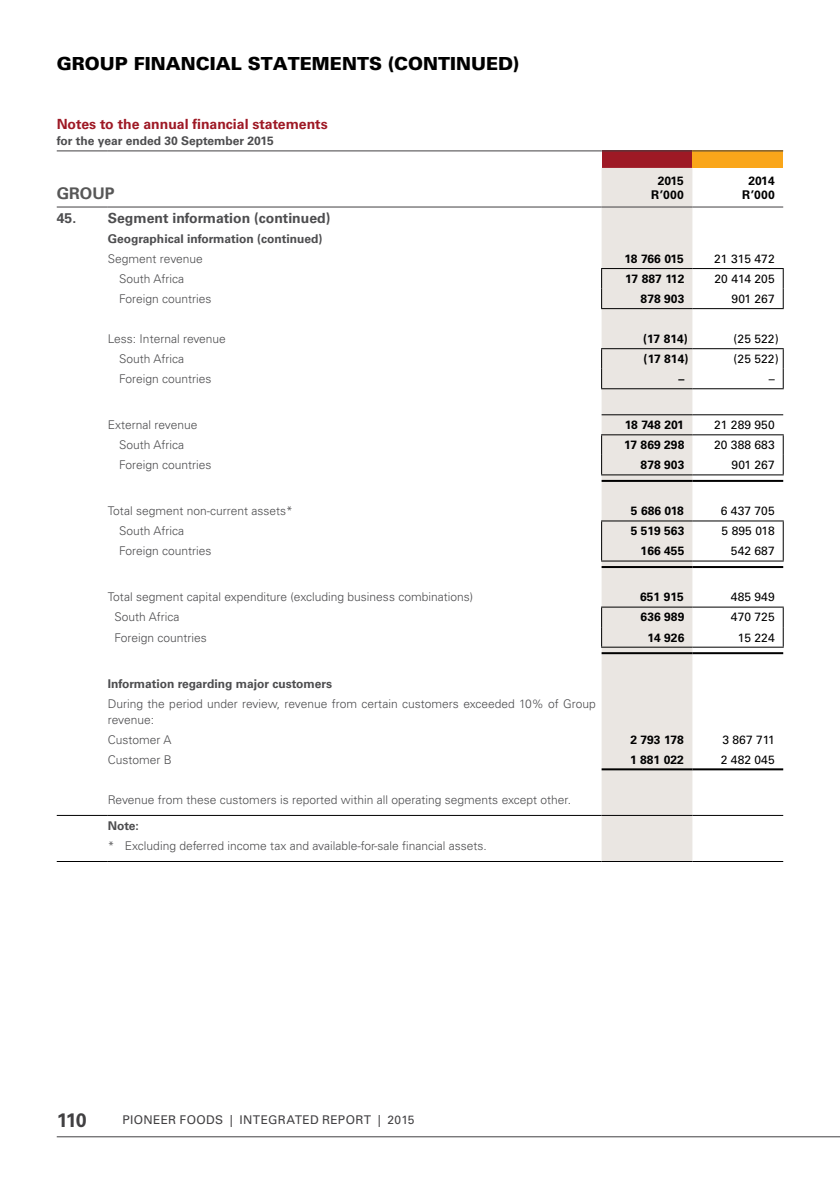
<style>
.page{position:relative;width:840px;height:1191px;background:#fff}
.page>*{position:absolute;margin:0;border:0;box-sizing:border-box;transform-origin:0 0}
.t1{font:700 19.4px "Univers LT Std";color:#414042}
.Page_head_A{font:900 18px "Univers LT Std";color:#000}
.Financial_table_head{font:700 16px "Univers LT Std";letter-spacing:.005em;color:#575757}
.COPY_A_HEAD_SA{font:700 14px "Univers LT Std";color:#9e1925}
.AP_heading_1{font:700 14px "Univers LT Std";color:#4d4d4f}
.Financial_copy_light{font:300 12px/16px "Univers LT Std";color:#4d4d4f}
.Financial_figures_cu{font:700 12px "Univers LT Std";letter-spacing:.005em;color:#000}
.Financial_figures_pr{font:12px "Univers LT Std";letter-spacing:.005em;color:#000}
.Financial_copy_bold{font:700 12px "Univers LT Std";color:#4d4d4f}
.t2{font:12px "Univers LT Std";letter-spacing:.03em;color:#414042}
</style>
<div class="page">
<hr style="left:57px;top:1136px;width:782px;height:1px;background:#414042">
<div style="left:601px;top:151px;width:91px;height:17px;background:#9e1925"></div>
<div style="left:692px;top:151px;width:90px;height:17px;background:#faa61a"></div>
<div style="left:601px;top:168px;width:91px;height:693px;background:#eae6e2"></div>
<hr style="left:600px;top:268px;width:92px;height:1px;background:#000">
<hr style="left:692px;top:268px;width:91px;height:1px;background:#000">
<svg style="left:782px;top:269px;width:1px;height:39px"></svg>
<hr style="left:600px;top:308px;width:92px;height:1px;background:#000">
<hr style="left:692px;top:308px;width:91px;height:1px;background:#000">
<hr style="left:600px;top:348px;width:92px;height:1px;background:#000">
<hr style="left:692px;top:348px;width:91px;height:1px;background:#000">
<svg style="left:782px;top:349px;width:1px;height:39px"></svg>
<hr style="left:600px;top:388px;width:92px;height:1px;background:#000">
<hr style="left:692px;top:388px;width:91px;height:1px;background:#000">
<hr style="left:600px;top:434px;width:92px;height:1px;background:#000">
<hr style="left:692px;top:434px;width:91px;height:1px;background:#000">
<svg style="left:782px;top:435px;width:1px;height:39px"></svg>
<hr style="left:600px;top:474px;width:92px;height:1px;background:#000">
<hr style="left:692px;top:474px;width:91px;height:1px;background:#000">
<hr style="left:600px;top:520px;width:92px;height:1px;background:#000">
<hr style="left:692px;top:520px;width:91px;height:1px;background:#000">
<svg style="left:782px;top:521px;width:1px;height:39px"></svg>
<hr style="left:600px;top:560px;width:92px;height:1px;background:#000">
<hr style="left:692px;top:560px;width:91px;height:1px;background:#000">
<hr style="left:600px;top:606px;width:92px;height:1px;background:#000">
<hr style="left:692px;top:606px;width:91px;height:1px;background:#000">
<svg style="left:782px;top:607px;width:1px;height:39px"></svg>
<hr style="left:600px;top:646px;width:92px;height:1px;background:#000">
<hr style="left:692px;top:646px;width:91px;height:1px;background:#000">
<hr style="left:57px;top:861px;width:51px;height:1px;background:#000">
<hr style="left:108px;top:861px;width:493px;height:1px;background:#000">
<hr style="left:601px;top:861px;width:91px;height:1px;background:#000">
<hr style="left:692px;top:861px;width:90px;height:1px;background:#000">
<hr style="left:57px;top:150px;width:51px;height:1px;background:#414042">
<hr style="left:108px;top:150px;width:493px;height:1px;background:#414042">
<hr style="left:601px;top:150px;width:91px;height:1px;background:#414042">
<hr style="left:692px;top:150px;width:90px;height:1px;background:#414042">
<hr style="left:601px;top:480px;width:91px;height:2px;background:#000">
<hr style="left:692px;top:480px;width:90px;height:2px;background:#000">
<hr style="left:57px;top:815px;width:51px;height:1px;background:#000">
<hr style="left:108px;top:815px;width:493px;height:1px;background:#000">
<hr style="left:601px;top:815px;width:91px;height:1px;background:#000">
<hr style="left:692px;top:815px;width:90px;height:1px;background:#000">
<hr style="left:57px;top:206px;width:51px;height:1px;background:#414042">
<hr style="left:108px;top:206px;width:493px;height:1px;background:#414042">
<hr style="left:601px;top:414px;width:91px;height:1px;background:#000">
<hr style="left:692px;top:414px;width:90px;height:1px;background:#000">
<hr style="left:601px;top:566px;width:91px;height:2px;background:#000">
<hr style="left:692px;top:566px;width:90px;height:2px;background:#000">
<hr style="left:601px;top:652px;width:91px;height:2px;background:#000">
<hr style="left:692px;top:652px;width:90px;height:2px;background:#000">
<hr style="left:601px;top:768px;width:91px;height:2px;background:#000">
<hr style="left:692px;top:768px;width:90px;height:2px;background:#000">
<hr style="left:601px;top:206px;width:91px;height:1px;background:#414042">
<hr style="left:692px;top:206px;width:90px;height:1px;background:#414042">
<p class="Page_head_A" style="left:57px;top:52px;width:463px">GROUP FINANCIAL STATEMENTS (CONTINUED)</p>
<p class="COPY_A_HEAD_SA" style="left:57px;top:116px;width:272px">Notes to the annual financial statements</p>
<p class="Financial_copy_bold" style="left:57px;top:134px;width:218px">for the year ended 30 September 2015</p>
<p class="Financial_table_head" style="left:57px;top:184px;width:59px">GROUP</p>
<p class="Financial_figures_cu" style="left:657px;top:173px;width:28px">2015</p>
<p class="Financial_figures_cu" style="left:651px;top:188px;width:34px">R’000</p>
<p class="Financial_figures_cu" style="left:748px;top:173px;width:28px">2014</p>
<p class="Financial_figures_cu" style="left:741px;top:188px;width:34px">R’000</p>
<p class="AP_heading_1" style="left:57px;top:210px;width:21px">45.</p>
<p class="AP_heading_1" style="left:108px;top:210px;width:224px">Segment information (continued)</p>
<p class="Financial_copy_bold" style="left:108px;top:232px;width:216px">Geographical information (continued)</p>
<p class="Financial_copy_light" style="left:108px;top:251px;width:96px">Segment revenue</p>
<p class="Financial_figures_cu" style="left:624px;top:252px;width:61px">18 766 015</p>
<p class="Financial_figures_pr" style="left:713px;top:251px;width:62px">21 315 472</p>
<p class="Financial_copy_light" style="left:119px;top:271px;width:67px">South Africa</p>
<p class="Financial_figures_cu" style="left:625px;top:272px;width:61px">17 887 112</p>
<p class="Financial_figures_pr" style="left:714px;top:271px;width:62px">20 414 205</p>
<p class="Financial_copy_light" style="left:119px;top:291px;width:94px">Foreign countries</p>
<p class="Financial_figures_cu" style="left:640px;top:292px;width:45px">878 903</p>
<p class="Financial_figures_pr" style="left:731px;top:291px;width:45px">901 267</p>
<p class="Financial_copy_light" style="left:108px;top:331px;width:119px">Less: Internal revenue</p>
<p class="Financial_figures_cu" style="left:642px;top:332px;width:46px">(17 814)</p>
<p class="Financial_figures_pr" style="left:733px;top:332px;width:47px">(25 522)</p>
<p class="Financial_copy_light" style="left:119px;top:351px;width:67px">South Africa</p>
<p class="Financial_figures_cu" style="left:643px;top:352px;width:46px">(17 814)</p>
<p class="Financial_figures_pr" style="left:733px;top:352px;width:47px">(25 522)</p>
<p class="Financial_copy_light" style="left:119px;top:371px;width:94px">Foreign countries</p>
<p class="Financial_figures_cu" style="left:678px;top:372px;width:7px">–</p>
<p class="Financial_figures_pr" style="left:768px;top:372px;width:7px">–</p>
<p class="Financial_copy_light" style="left:108px;top:417px;width:91px">External revenue</p>
<p class="Financial_figures_cu" style="left:624px;top:418px;width:61px">18 748 201</p>
<p class="Financial_figures_pr" style="left:713px;top:418px;width:62px">21 289 950</p>
<p class="Financial_copy_light" style="left:119px;top:437px;width:67px">South Africa</p>
<p class="Financial_figures_cu" style="left:623px;top:438px;width:62px">17 869 298</p>
<p class="Financial_figures_pr" style="left:713px;top:438px;width:62px">20 388 683</p>
<p class="Financial_copy_light" style="left:119px;top:457px;width:94px">Foreign countries</p>
<p class="Financial_figures_cu" style="left:640px;top:458px;width:45px">878 903</p>
<p class="Financial_figures_pr" style="left:731px;top:458px;width:45px">901 267</p>
<p class="Financial_copy_light" style="left:108px;top:503px;width:186px">Total segment non-current assets*</p>
<p class="Financial_figures_cu" style="left:630px;top:504px;width:54px">5 686 018</p>
<p class="Financial_figures_pr" style="left:720px;top:504px;width:55px">6 437 705</p>
<p class="Financial_copy_light" style="left:119px;top:523px;width:67px">South Africa</p>
<p class="Financial_figures_cu" style="left:630px;top:524px;width:55px">5 519 563</p>
<p class="Financial_figures_pr" style="left:721px;top:524px;width:55px">5 895 018</p>
<p class="Financial_copy_light" style="left:119px;top:543px;width:94px">Foreign countries</p>
<p class="Financial_figures_cu" style="left:640px;top:544px;width:45px">166 455</p>
<p class="Financial_figures_pr" style="left:730px;top:544px;width:45px">542 687</p>
<p class="Financial_copy_light" style="left:108px;top:589px;width:366px">Total segment capital expenditure (excluding business combinations)</p>
<p class="Financial_figures_cu" style="left:639px;top:590px;width:45px">651 915</p>
<p class="Financial_figures_pr" style="left:730px;top:590px;width:45px">485 949</p>
<p class="Financial_copy_light" style="left:114px;top:609px;width:67px">South Africa</p>
<p class="Financial_figures_cu" style="left:640px;top:610px;width:45px">636 989</p>
<p class="Financial_figures_pr" style="left:730px;top:610px;width:45px">470 725</p>
<p class="Financial_copy_light" style="left:114px;top:629px;width:94px">Foreign countries</p>
<p class="Financial_figures_cu" style="left:647px;top:630px;width:38px">14 926</p>
<p class="Financial_figures_pr" style="left:737px;top:630px;width:38px">15 224</p>
<p class="Financial_copy_bold" style="left:108px;top:676px;width:226px">Information regarding major customers</p>
<p class="Financial_copy_light" style="left:108px;top:695px;width:489px">During the period under review, revenue from certain customers exceeded 10% of Group revenue:</p>
<p class="Financial_copy_light" style="left:108px;top:731px;width:65px">Customer A</p>
<p class="Financial_figures_cu" style="left:630px;top:732px;width:55px">2 793 178</p>
<p class="Financial_figures_pr" style="left:722px;top:732px;width:54px">3 867 711</p>
<p class="Financial_copy_light" style="left:108px;top:751px;width:66px">Customer B</p>
<p class="Financial_figures_cu" style="left:629px;top:752px;width:55px">1 881 022</p>
<p class="Financial_figures_pr" style="left:720px;top:752px;width:55px">2 482 045</p>
<p class="Financial_copy_light" style="left:108px;top:791px;width:464px">Revenue from these customers is reported within all operating segments except other.</p>
<p class="Financial_copy_bold" style="left:108px;top:818px;width:33px">Note:</p>
<p class="Financial_copy_light" style="left:108px;top:837px;width:380px">* Excluding deferred income tax and available-for-sale financial assets.</p>
<h1 class="t1" style="left:57px;top:1108px;width:31px">110</h1>
<p class="t2" style="left:122px;top:1113px;width:293px">PIONEER FOODS | INTEGRATED REPORT | 2015</p>
</div>
